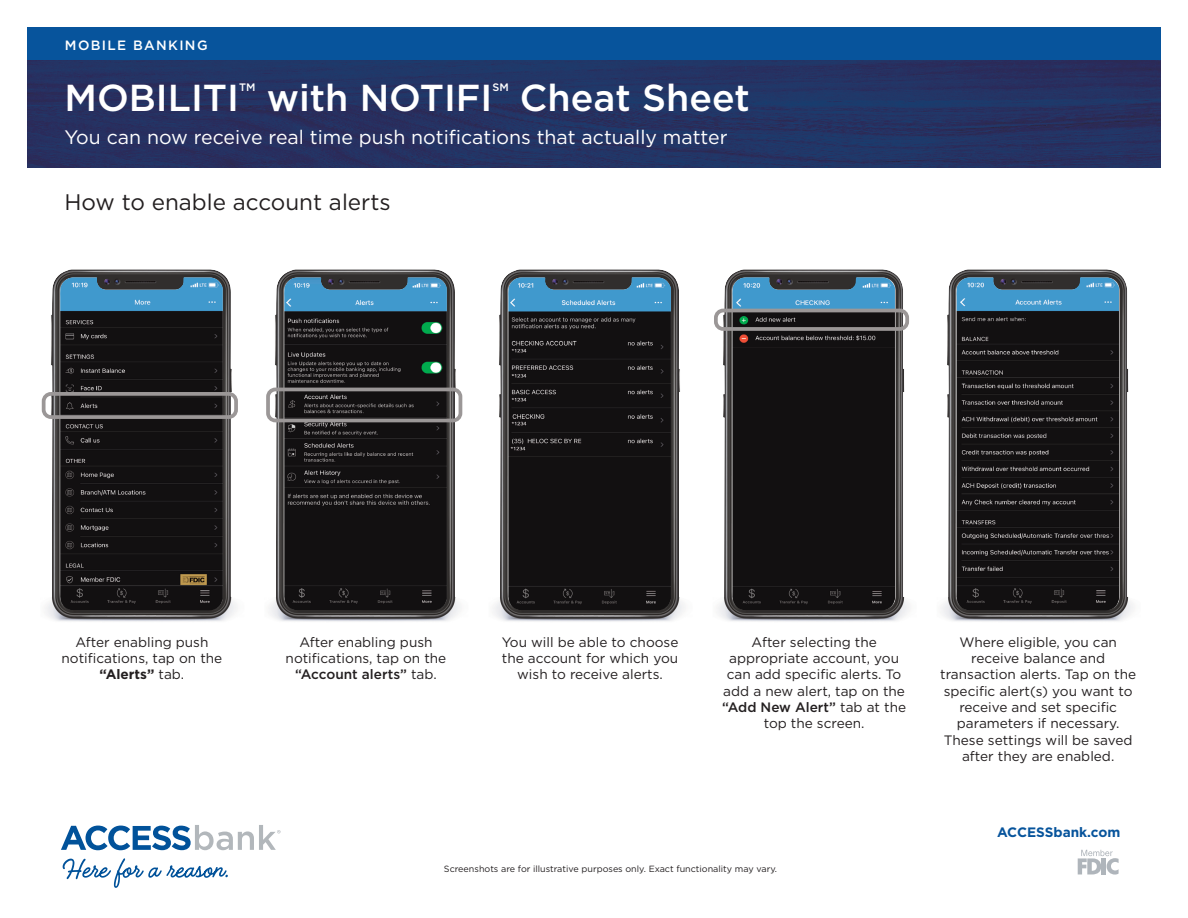
<style>
.page{position:relative;width:1188px;height:918px;background:#fff}
.page>*{position:absolute;margin:0;border:0;box-sizing:border-box;transform-origin:0 0}
.t1{font:500 37.5px "Gotham";color:#fff}
.t2{font:22.5px "Gotham";color:#231f20}
.t3{font:19.5px "Gotham";color:#fff}
.t4{font:13.65px/16.4px "Gotham";color:#231f20;text-align:center}
.t5{font:500 13.65px "Gotham";color:#231f20}
.t6{font:700 13.65px "Gotham";color:#07549c}
.t7{font:700 13.65px "Gotham";color:#231f20}
.t8{font:500 13.5px "Gotham";letter-spacing:.1em;color:#fff}
.t9{font:500 10.8px "Gotham";color:#fff}
.t10{font:9px "Gotham";color:#231f20}
.s1{font-weight:400}
</style>
<div class="page">
<img style="left:27px;top:59px;width:1134px;height:108px">
<img style="left:41px;top:269px;width:196px;height:353px">
<svg style="left:42px;top:392px;width:196px;height:27px;background:#4b4849"></svg>
<img style="left:269px;top:269px;width:194px;height:353px">
<img style="left:493px;top:269px;width:192px;height:353px">
<img style="left:717px;top:269px;width:192px;height:353px">
<svg style="left:714px;top:309px;width:195px;height:22px;background:#504f4f"></svg>
<img style="left:941px;top:269px;width:192px;height:353px">
<div style="left:27px;top:27px;width:1134px;height:32px;background:#07549c"></div>
<svg style="left:1078px;top:850px;width:41px;height:25px"></svg>
<hr style="left:1102px;top:858px;width:4px;height:16px;background:#afb5bb">
<svg style="left:61px;top:825px;width:220px;height:25px"></svg>
<svg style="left:63px;top:858px;width:165px;height:30px"></svg>
<svg style="left:266px;top:388px;width:196px;height:34px;background:#464344"></svg>
<p class="t8" style="left:65px;top:38px;width:144px">MOBILE BANKING</p>
<p class="t1" style="left:64px;top:76px;width:176px">MOBILITI</p>
<p class="t9" style="left:239px;top:81px;width:18px">TM</p>
<p class="t1" style="left:267px;top:76px;width:227px">with NOTIFI</p>
<p class="t9" style="left:492px;top:81px;width:18px">SM</p>
<p class="t1" style="left:520px;top:76px;width:232px">Cheat Sheet</p>
<p class="t3" style="left:64px;top:128px;width:665px">You can now receive real time push notifications that actually matter</p>
<p class="t2" style="left:64px;top:191px;width:328px">How to enable account alerts</p>
<p class="t4" style="left:75px;top:635px;width:135px">After enabling push</p>
<p class="t4" style="left:62px;top:651px;width:162px">notifications, tap on the</p>
<p class="t7" style="left:100px;top:670px;width:86px">“Alerts” <span class="s1">tab.</span></p>
<p class="t4" style="left:299px;top:635px;width:135px">After enabling push</p>
<p class="t4" style="left:286px;top:651px;width:162px">notifications, tap on the</p>
<p class="t5" style="left:295px;top:667px;width:143px">“Account alerts” <span class="s1">tab.</span></p>
<p class="t4" style="left:502px;top:635px;width:178px">You will be able to choose</p>
<p class="t4" style="left:502px;top:651px;width:178px">the account for which you wish to receive alerts.</p>
<p class="t4" style="left:752px;top:635px;width:127px">After selecting the</p>
<p class="t4" style="left:729px;top:651px;width:171px">appropriate account, you</p>
<p class="t4" style="left:723px;top:667px;width:183px;text-align:left">can add specific alerts. To add a new alert, tap on the</p>
<p class="t5" style="left:722px;top:699px;width:185px">“Add New Alert” <span class="s1">tab at the</span></p>
<p class="t4" style="left:764px;top:716px;width:102px">top the screen.</p>
<p class="t10" style="left:444px;top:864px;width:335px">Screenshots are for illustrative purposes only. Exact functionality may vary.</p>
<p class="t4" style="left:940px;top:635px;width:197px">Where eligible, you can receive balance and transaction alerts. Tap on the specific alert(s) you want to receive and set specific</p>
<p class="t4" style="left:944px;top:716px;width:190px">parameters if necessary.<br>These settings will be saved after they are enabled.</p>
<p class="t6" style="left:997px;top:828px;width:125px">ACCESSbank.com</p>
</div>
